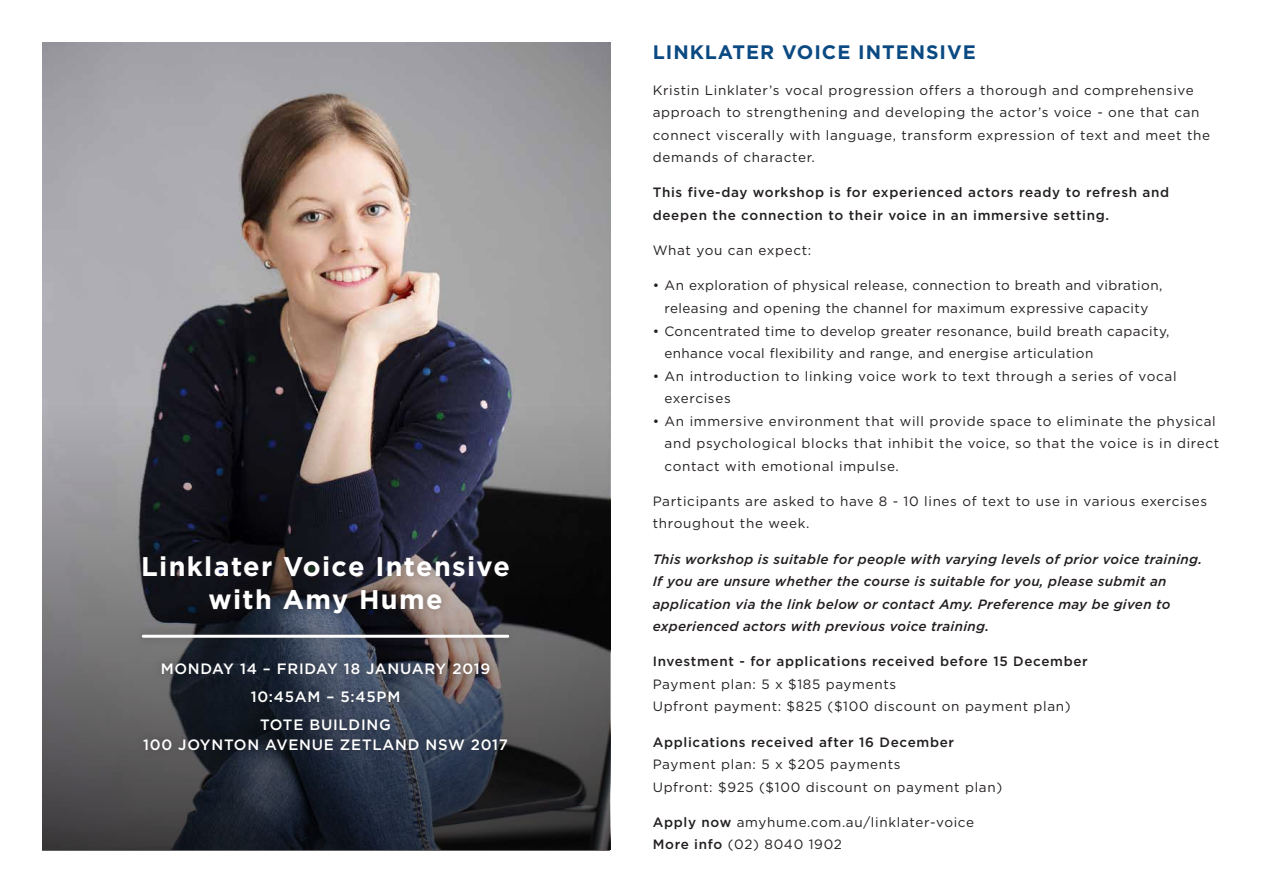
<style>
.page{position:relative;width:1263px;height:893px;background:#fff}
.page>*{position:absolute;margin:0;border:0;box-sizing:border-box;transform-origin:0 0}
.t1{font:700 27px/33px "Gotham";letter-spacing:.05em;color:#fff;text-align:center}
.t2{font:700 19.5px "Gotham";letter-spacing:.05em;color:#0b4982}
.t3{font:500 15px/28px "Gotham";letter-spacing:.05em;color:#fff;text-align:center}
.t4{font:13.5px/22.5px "Gotham";letter-spacing:.05em;color:#231f20}
.t5{font:13.5px/22.5px "Gotham";letter-spacing:.03em;color:#231f20;text-align:center}
.t6{font:italic 500 13.5px/22.5px "Gotham";letter-spacing:.02em;color:#231f20}
.t7{font:500 13.5px/22.5px "Gotham";letter-spacing:.05em;color:#231f20}
.s1{font-weight:500}
</style>
<div class="page">
<img style="left:43px;top:43px;width:567px;height:362px">
<svg style="left:43px;top:405px;width:567px;height:445px;background:#44444a"></svg>
<div style="left:134px;top:547px;width:383px;height:212px;background:#231f20;opacity:.4"></div>
<hr style="left:143px;top:635px;width:365px;height:3px;background:#fff">
<h1 class="t1" style="left:141px;top:550px;width:370px">Linklater Voice Intensive with Amy Hume</h1>
<p class="t3" style="left:161px;top:655px;width:331px">MONDAY 14 – FRIDAY 18 JANUARY 2019<br>10:45AM – 5:45PM<br>TOTE BUILDING</p>
<p class="t3" style="left:143px;top:730px;width:366px">100 JOYNTON AVENUE ZETLAND NSW 2017</p>
<h2 class="t2" style="left:653px;top:40px;width:324px">LINKLATER VOICE INTENSIVE</h2>
<p class="t4" style="left:653px;top:78px;width:559px">Kristin Linklater’s vocal progression offers a thorough and comprehensive approach to strengthening and developing the actor’s voice - one that can connect viscerally with language, transform expression of text and meet the demands of character.</p>
<p class="t7" style="left:653px;top:181px;width:518px">This five-day workshop is for experienced actors ready to refresh and deepen the connection to their voice in an immersive setting.</p>
<p class="t4" style="left:653px;top:239px;width:160px">What you can expect:</p>
<p class="t5" style="left:653px;top:274px;width:511px">• An exploration of physical release, connection to breath and vibration, releasing and opening the channel for maximum expressive capacity</p>
<p class="t5" style="left:664px;top:319px;width:507px;text-align:left;text-indent:-12px">• Concentrated time to develop greater resonance, build breath capacity, enhance vocal flexibility and range, and energise articulation</p>
<p class="t4" style="left:665px;top:364px;width:513px;text-indent:-12px">• An introduction to linking voice work to text through a series of vocal exercises</p>
<p class="t4" style="left:665px;top:409px;width:556px;text-indent:-12px">• An immersive environment that will provide space to eliminate the physical and psychological blocks that inhibit the voice, so that the voice is in direct contact with emotional impulse.</p>
<p class="t4" style="left:653px;top:489px;width:556px">Participants are asked to have 8 - 10 lines of text to use in various exercises throughout the week.</p>
<p class="t6" style="left:653px;top:547px;width:551px">This workshop is suitable for people with varying levels of prior voice training.<br>If you are unsure whether the course is suitable for you, please submit an application via the link below or contact Amy. Preference may be given to experienced actors with previous voice training.</p>
<p class="t7" style="left:653px;top:650px;width:437px">Investment - for applications received before 15 December</p>
<p class="t4" style="left:653px;top:673px;width:419px">Payment plan: 5 x $185 payments<br>Upfront payment: $825 ($100 discount on payment plan)</p>
<p class="t7" style="left:653px;top:730px;width:303px">Applications received after 16 December</p>
<p class="t4" style="left:653px;top:753px;width:351px">Payment plan: 5 x $205 payments<br>Upfront: $925 ($100 discount on payment plan)</p>
<p class="t4" style="left:653px;top:811px;width:323px"><span class="s1">Apply now</span> amyhume.com.au/linklater-voice<br><span class="s1">More info</span> (02) 8040 1902</p>
</div>
